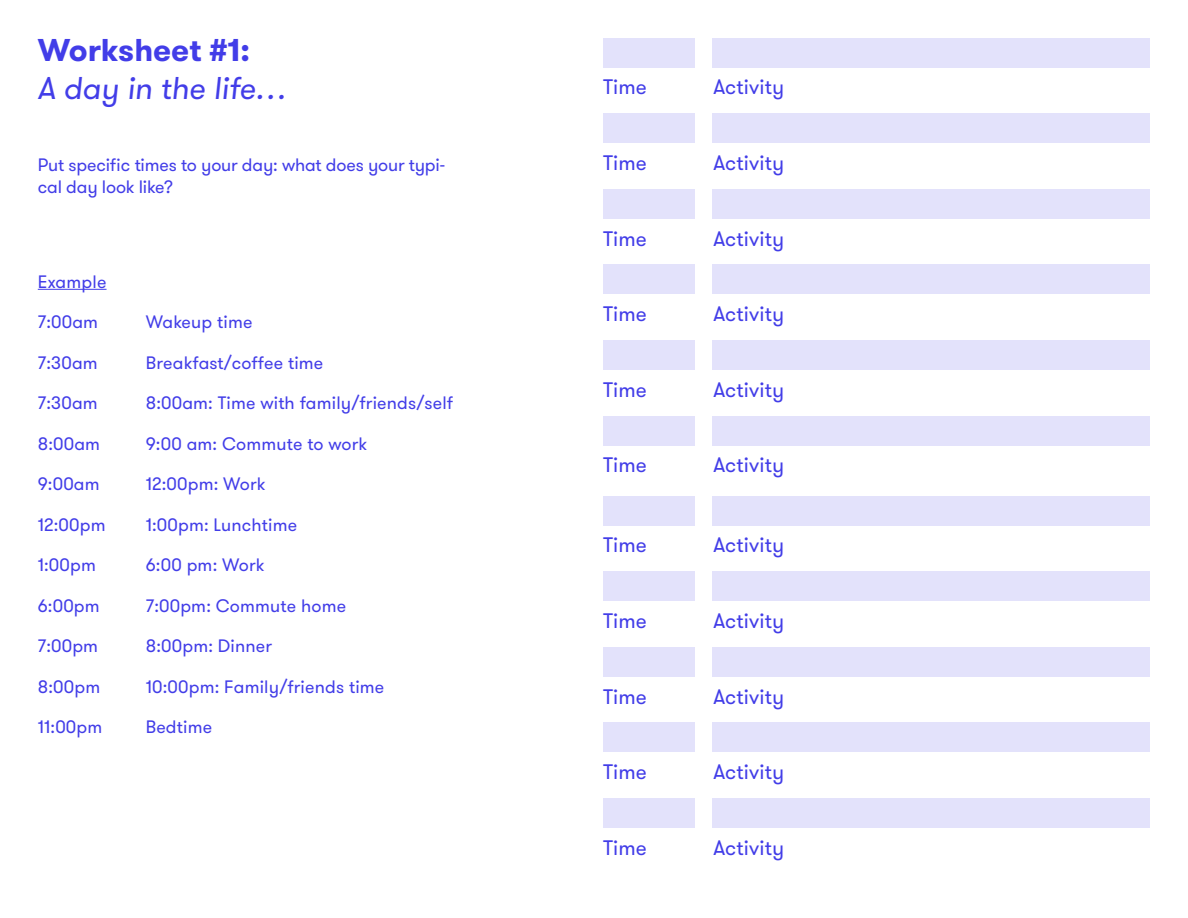
<style>
.page{position:relative;width:1188px;height:918px;background:#fff}
.page>*{position:absolute;margin:0;border:0;box-sizing:border-box;transform-origin:0 0}
.t1{font:italic 31.5px "GT Walsheim Pro";color:#423de8}
.t2{font:700 31.5px "GT Walsheim Pro";color:#423de8}
.t3{font:21px "GT Walsheim Pro";letter-spacing:.01em;color:#423de8}
.t4{font:18px "GT Walsheim Pro";letter-spacing:.01em;color:#423de8}
.t5{font:18px/21.6px "GT Walsheim Pro";letter-spacing:-.01em;color:#423de8}
</style>
<div class="page">
<hr style="left:38px;top:289px;width:69px;height:1px;background:#423de8">
<div style="left:603px;top:38px;width:91px;height:30px;background:#e3e2fb"></div>
<div style="left:603px;top:496px;width:91px;height:29px;background:#e3e2fb"></div>
<div style="left:603px;top:265px;width:91px;height:29px;background:#e3e2fb"></div>
<div style="left:603px;top:723px;width:91px;height:29px;background:#e3e2fb"></div>
<div style="left:603px;top:113px;width:91px;height:30px;background:#e3e2fb"></div>
<div style="left:603px;top:571px;width:91px;height:30px;background:#e3e2fb"></div>
<div style="left:603px;top:340px;width:91px;height:30px;background:#e3e2fb"></div>
<div style="left:603px;top:798px;width:91px;height:30px;background:#e3e2fb"></div>
<div style="left:603px;top:189px;width:91px;height:30px;background:#e3e2fb"></div>
<div style="left:603px;top:647px;width:91px;height:30px;background:#e3e2fb"></div>
<div style="left:603px;top:416px;width:91px;height:30px;background:#e3e2fb"></div>
<div style="left:712px;top:38px;width:438px;height:30px;background:#e3e2fb"></div>
<div style="left:712px;top:496px;width:438px;height:29px;background:#e3e2fb"></div>
<div style="left:712px;top:265px;width:438px;height:29px;background:#e3e2fb"></div>
<div style="left:712px;top:723px;width:438px;height:29px;background:#e3e2fb"></div>
<div style="left:712px;top:113px;width:438px;height:30px;background:#e3e2fb"></div>
<div style="left:712px;top:571px;width:438px;height:30px;background:#e3e2fb"></div>
<div style="left:712px;top:340px;width:438px;height:30px;background:#e3e2fb"></div>
<div style="left:712px;top:798px;width:438px;height:30px;background:#e3e2fb"></div>
<div style="left:712px;top:189px;width:438px;height:30px;background:#e3e2fb"></div>
<div style="left:712px;top:647px;width:438px;height:30px;background:#e3e2fb"></div>
<div style="left:712px;top:416px;width:438px;height:30px;background:#e3e2fb"></div>
<h1 class="t2" style="left:38px;top:30px;width:214px">Worksheet #1:</h1>
<h1 class="t1" style="left:38px;top:68px;width:249px">A day in the life…</h1>
<p class="t5" style="left:38px;top:155px;width:409px">Put specific times to your day: what does your typi&shy;cal day look like?</p>
<p class="t4" style="left:38px;top:270px;width:70px">Example</p>
<p class="t4" style="left:38px;top:310px;width:62px">7:00am</p>
<p class="t4" style="left:146px;top:310px;width:108px">Wakeup time</p>
<p class="t4" style="left:38px;top:351px;width:61px">7:30am</p>
<p class="t4" style="left:146px;top:351px;width:179px">Breakfast/coffee time</p>
<p class="t4" style="left:38px;top:391px;width:61px">7:30am</p>
<p class="t4" style="left:146px;top:391px;width:309px">8:00am: Time with family/friends/self</p>
<p class="t4" style="left:38px;top:432px;width:64px">8:00am</p>
<p class="t4" style="left:146px;top:432px;width:223px">9:00 am: Commute to work</p>
<p class="t4" style="left:38px;top:472px;width:63px">9:00am</p>
<p class="t4" style="left:146px;top:472px;width:121px">12:00pm: Work</p>
<p class="t4" style="left:38px;top:513px;width:69px">12:00pm</p>
<p class="t4" style="left:146px;top:513px;width:153px">1:00pm: Lunchtime</p>
<p class="t4" style="left:38px;top:553px;width:60px">1:00pm</p>
<p class="t4" style="left:146px;top:553px;width:120px">6:00 pm: Work</p>
<p class="t4" style="left:38px;top:594px;width:63px">6:00pm</p>
<p class="t4" style="left:146px;top:594px;width:202px">7:00pm: Commute home</p>
<p class="t4" style="left:38px;top:634px;width:62px">7:00pm</p>
<p class="t4" style="left:146px;top:634px;width:128px">8:00pm: Dinner</p>
<p class="t4" style="left:38px;top:675px;width:64px">8:00pm</p>
<p class="t4" style="left:146px;top:675px;width:240px">10:00pm: Family/friends time</p>
<p class="t4" style="left:38px;top:715px;width:66px">11:00pm</p>
<p class="t4" style="left:146px;top:715px;width:68px">Bedtime</p>
<p class="t3" style="left:603px;top:74px;width:45px">Time</p>
<p class="t3" style="left:713px;top:74px;width:72px">Activity</p>
<p class="t3" style="left:603px;top:149px;width:45px">Time</p>
<p class="t3" style="left:713px;top:149px;width:72px">Activity</p>
<p class="t3" style="left:603px;top:225px;width:45px">Time</p>
<p class="t3" style="left:713px;top:225px;width:72px">Activity</p>
<p class="t3" style="left:603px;top:301px;width:45px">Time</p>
<p class="t3" style="left:713px;top:301px;width:72px">Activity</p>
<p class="t3" style="left:603px;top:376px;width:45px">Time</p>
<p class="t3" style="left:713px;top:376px;width:72px">Activity</p>
<p class="t3" style="left:603px;top:452px;width:45px">Time</p>
<p class="t3" style="left:713px;top:452px;width:72px">Activity</p>
<p class="t3" style="left:603px;top:532px;width:45px">Time</p>
<p class="t3" style="left:713px;top:532px;width:72px">Activity</p>
<p class="t3" style="left:603px;top:607px;width:45px">Time</p>
<p class="t3" style="left:713px;top:607px;width:72px">Activity</p>
<p class="t3" style="left:603px;top:683px;width:45px">Time</p>
<p class="t3" style="left:713px;top:683px;width:72px">Activity</p>
<p class="t3" style="left:603px;top:759px;width:45px">Time</p>
<p class="t3" style="left:713px;top:759px;width:72px">Activity</p>
<p class="t3" style="left:603px;top:834px;width:45px">Time</p>
<p class="t3" style="left:713px;top:834px;width:72px">Activity</p>
</div>
